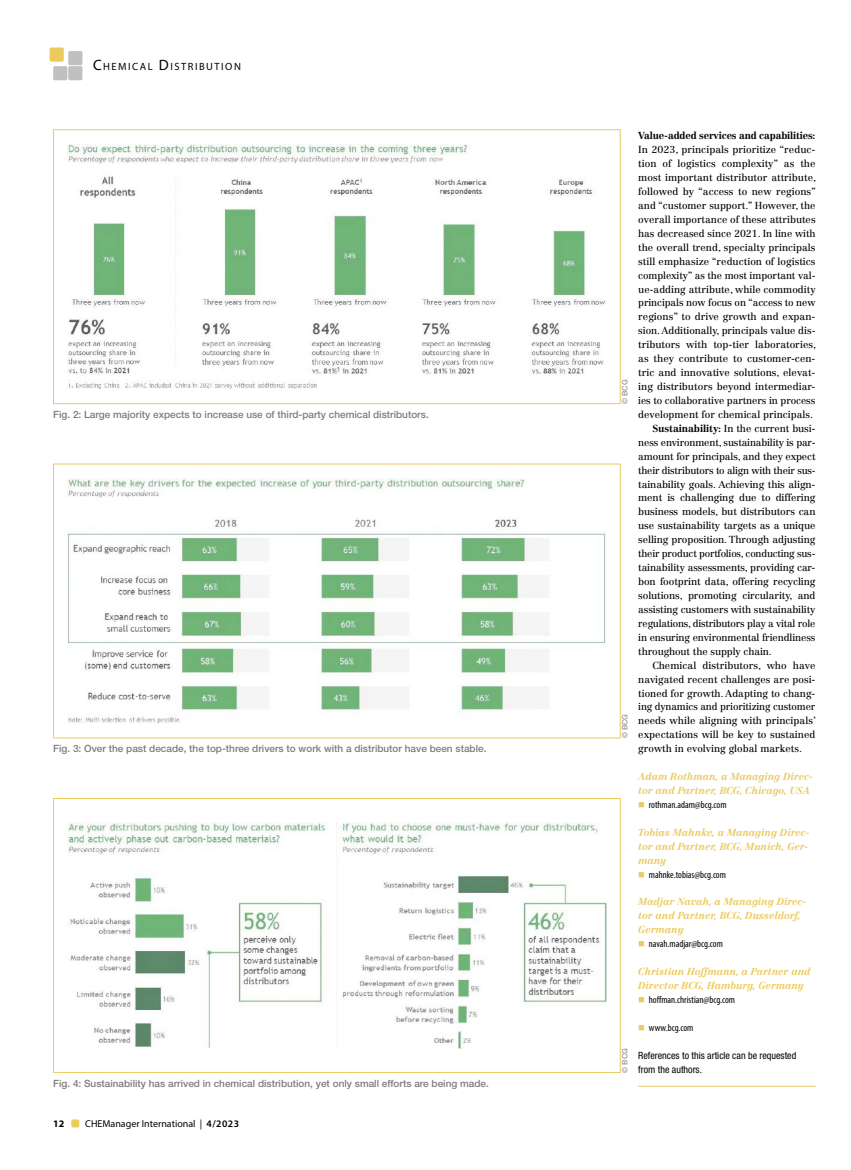
<style>
.page{position:relative;width:851px;height:1170px;background:#fff}
.page>*{position:absolute;margin:0;border:0;box-sizing:border-box;transform-origin:0 0}
.t1{font:10.5px "Myriad Pro";letter-spacing:.145em;color:#000}
.t2{font:10px "Centennial LT Std";letter-spacing:-.005em;color:#000}
.t3{font:500 10px "Helvetica Neue LT Std";color:#7c7c7c}
.t4{font:italic 700 10px/13.9px "Centennial LT Std";color:#ebca5e}
.t5{font:condensed 10px "Myriad Pro";color:#000}
.t6{font:condensed 10px/13.9px "Helvetica Neue LT Std";color:#000}
.t7{font:700 10px "Centennial LT Std";letter-spacing:-.015em;color:#000}
.t8{font:10px "Myriad Pro";color:#000}
.t9{font:700 10px "Myriad Pro";color:#000}
.t10{font:500 7.5px "Helvetica Neue LT Std";color:#939393}
.s1{font-size:15px}
.s2{font-weight:600}
.s3{font-weight:700}
.s4{color:#ebca5e}
</style>
<div class="page">
<hr style="left:638px;top:1085px;width:177px;height:1px;background:#ebca5e">
<img style="left:68px;top:144px;width:538px;height:245px">
<div style="left:53px;top:129px;width:567px;height:275px;border:1px solid #ebca5e"></div>
<img style="left:68px;top:478px;width:537px;height:245px">
<img style="left:67px;top:822px;width:539px;height:226px">
<div style="left:53px;top:798px;width:567px;height:274px;border:1px solid #ebca5e"></div>
<div style="left:71px;top:1119px;width:8px;height:8px;background:#ebca5e;border-radius:2px"></div>
<div style="left:50px;top:47px;width:14px;height:15px;background:#ebca5e;border-radius:2px"></div>
<div style="left:53px;top:66px;width:14px;height:14px;background:#c0c0c0;border-radius:2px"></div>
<div style="left:68px;top:51px;width:14px;height:14px;background:#c0c0c0;border-radius:2px"></div>
<div style="left:68px;top:66px;width:14px;height:14px;background:#c0c0c0;border-radius:2px"></div>
<p class="t1" style="left:93px;top:60px;width:149px"><span class="s1">C</span>HEM ICAL <span class="s1">D</span>ISTRIBUTION</p>
<p class="t3" style="left:53px;top:408px;width:377px">Fig. 2: Large majority expects to increase use of third-party chemical distributors.</p>
<p class="t3" style="left:53px;top:742px;width:434px">Fig. 3: Over the past decade, the top-three drivers to work with a distributor have been stable.</p>
<p class="t3" style="left:53px;top:1076px;width:437px">Fig. 4: Sustainability has arrived in chemical distribution, yet only small efforts are being made.</p>
<p class="t9" style="left:53px;top:1117px;width:13px">12</p>
<p class="t8" style="left:85px;top:1117px;width:155px">CHEManager International | <span class="s2">4/2023</span></p>
<p class="t10" style="left:620px;top:404px;width:26px;rotate:-90deg">© BCG</p>
<p class="t10" style="left:620px;top:738px;width:26px;rotate:-90deg">© BCG</p>
<p class="t10" style="left:620px;top:1072px;width:26px;rotate:-90deg">© BCG</p>
<p class="t7" style="left:638px;top:130px;width:179px">Value-added services and capabilities:</p>
<p class="t2" style="left:638px;top:144px;width:179px">In 2023, principals prioritize “reduc-</p>
<p class="t2" style="left:638px;top:158px;width:179px">tion of logistics complexity” as the</p>
<p class="t2" style="left:638px;top:172px;width:179px">most important distributor attribute,</p>
<p class="t2" style="left:638px;top:185px;width:179px">followed by “access to new regions”</p>
<p class="t2" style="left:638px;top:199px;width:179px">and “customer support.” However, the</p>
<p class="t2" style="left:638px;top:213px;width:179px">overall importance of these attributes</p>
<p class="t2" style="left:638px;top:227px;width:179px">has decreased since 2021. In line with</p>
<p class="t2" style="left:638px;top:241px;width:179px">the overall trend, specialty principals</p>
<p class="t2" style="left:638px;top:255px;width:179px">still emphasize “reduction of logistics</p>
<p class="t2" style="left:638px;top:269px;width:179px">complexity” as the most important val-</p>
<p class="t2" style="left:638px;top:283px;width:179px">ue-adding attribute, while commodity</p>
<p class="t2" style="left:638px;top:297px;width:179px">principals now focus on “access to new</p>
<p class="t2" style="left:638px;top:311px;width:179px">regions” to drive growth and expan-</p>
<p class="t2" style="left:638px;top:325px;width:179px">sion. Additionally, principals value dis-</p>
<p class="t2" style="left:638px;top:339px;width:179px">tributors with top-tier laboratories,</p>
<p class="t2" style="left:638px;top:352px;width:179px">as they contribute to customer-cen-</p>
<p class="t2" style="left:638px;top:366px;width:179px">tric and innovative solutions, elevat-</p>
<p class="t2" style="left:638px;top:380px;width:179px">ing distributors beyond intermediar-</p>
<p class="t2" style="left:638px;top:394px;width:179px">ies to collaborative partners in process</p>
<p class="t2" style="left:638px;top:408px;width:176px">development for chemical principals.</p>
<p class="t2" style="left:652px;top:422px;width:164px"><span class="s3">Sustainability:</span> In the current busi-</p>
<p class="t2" style="left:638px;top:436px;width:179px">ness environment, sustainability is par-</p>
<p class="t2" style="left:638px;top:450px;width:179px">amount for principals, and they expect</p>
<p class="t2" style="left:638px;top:464px;width:179px">their distributors to align with their sus-</p>
<p class="t2" style="left:638px;top:478px;width:179px">tainability goals. Achieving this align-</p>
<p class="t2" style="left:638px;top:492px;width:179px">ment is challenging due to differing</p>
<p class="t2" style="left:638px;top:506px;width:179px">business models, but distributors can</p>
<p class="t2" style="left:638px;top:520px;width:179px">use sustainability targets as a unique</p>
<p class="t2" style="left:638px;top:533px;width:179px">selling proposition. Through adjusting</p>
<p class="t2" style="left:638px;top:547px;width:179px">their product portfolios, conducting sus-</p>
<p class="t2" style="left:638px;top:561px;width:179px">tainability assessments, providing car-</p>
<p class="t2" style="left:638px;top:575px;width:179px">bon footprint data, offering recycling</p>
<p class="t2" style="left:638px;top:589px;width:179px">solutions, promoting circularity, and</p>
<p class="t2" style="left:638px;top:603px;width:179px">assisting customers with sustainability</p>
<p class="t2" style="left:638px;top:617px;width:179px">regulations, distributors play a vital role</p>
<p class="t2" style="left:638px;top:631px;width:179px">in ensuring environmental friendliness</p>
<p class="t2" style="left:638px;top:645px;width:135px">throughout the supply chain.</p>
<p class="t2" style="left:652px;top:659px;width:164px">Chemical distributors, who have</p>
<p class="t2" style="left:638px;top:673px;width:179px">navigated recent challenges are posi-</p>
<p class="t2" style="left:638px;top:687px;width:179px">tioned for growth. Adapting to chang-</p>
<p class="t2" style="left:638px;top:701px;width:179px">ing dynamics and prioritizing customer</p>
<p class="t2" style="left:638px;top:714px;width:179px">needs while aligning with principals’</p>
<p class="t2" style="left:638px;top:728px;width:179px">expectations will be key to sustained</p>
<p class="t2" style="left:638px;top:742px;width:165px">growth in evolving global markets.</p>
<p class="t4" style="left:638px;top:769px;width:176px">Adam Rothman, a Managing Direc&shy;tor and Partner, BCG, Chicago, USA</p>
<p class="t5" style="left:638px;top:798px;width:90px"><span class="s4">■</span> rothman.adam@bcg.com</p>
<p class="t4" style="left:638px;top:825px;width:173px">Tobias Mahnke, a Managing Direc&shy;tor and Partner, BCG, Munich, Ger&shy;many</p>
<p class="t5" style="left:638px;top:868px;width:89px"><span class="s4">■</span> mahnke.tobias@bcg.com</p>
<p class="t4" style="left:638px;top:894px;width:169px">Madjar Navah, a Managing Direc&shy;tor and Partner, BCG, Dusseldorf,<br>Germany</p>
<p class="t5" style="left:638px;top:937px;width:86px"><span class="s4">■</span> navah.madjar@bcg.com</p>
<p class="t4" style="left:638px;top:964px;width:174px">Christian Hoffmann, a Partner and<br>Director BCG, Hamburg, Germany</p>
<p class="t5" style="left:638px;top:993px;width:98px"><span class="s4">■</span> hoffman.christian@bcg.com</p>
<p class="t5" style="left:638px;top:1021px;width:57px"><span class="s4">■</span> www.bcg.com</p>
<p class="t6" style="left:638px;top:1048px;width:160px">References to this article can be requested from the authors.</p>
</div>
